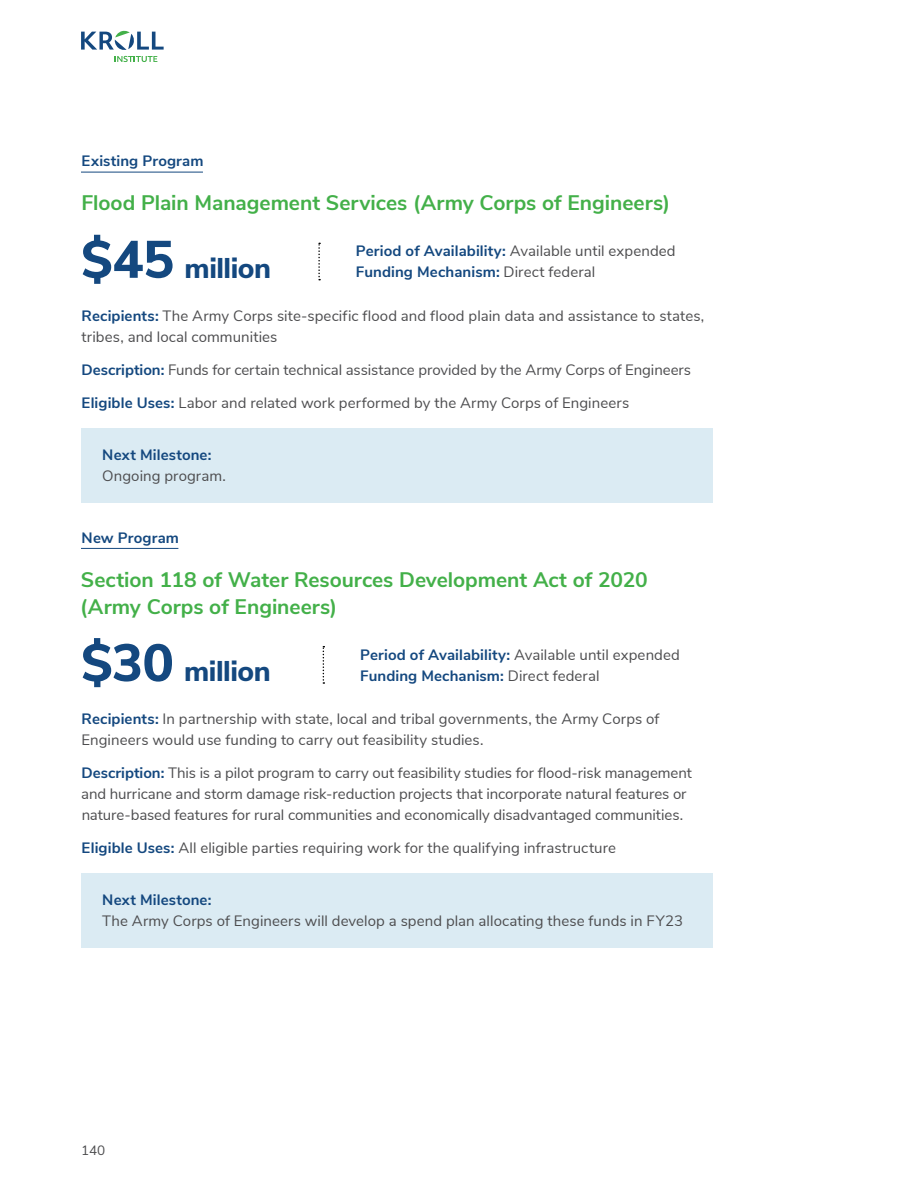
<style>
.page{position:relative;width:918px;height:1188px;background:#fff}
.page>*{position:absolute;margin:0;border:0;box-sizing:border-box;transform-origin:0 0}
.t1{font:800 28.5px "Nunito Sans";letter-spacing:-.015em;color:#14487f}
.t2{font:700 21px/27px "Nunito Sans";color:#43b049}
.t3{font:15px/21px "Nunito Sans";letter-spacing:.005em;color:#4d4d4f}
.t4{font:700 15px/21px "Nunito Sans";letter-spacing:.01em;color:#14487f}
.t5{font:13.5px "Nunito Sans";color:#4d4d4f}
.s1{font-size:52.5px}
.s2{font-weight:400;color:#4d4d4f}
.s3{font-weight:700;color:#14487f}
</style>
<div class="page">
<hr style="left:81px;top:172px;width:122px;height:1px;background:#14487f">
<hr style="left:81px;top:548px;width:97px;height:1px;background:#14487f">
<svg style="left:318px;top:243px;width:2px;height:37px"></svg>
<div style="left:81px;top:428px;width:632px;height:74px;background:#dbebf3"></div>
<svg style="left:323px;top:646px;width:1px;height:38px"></svg>
<div style="left:81px;top:874px;width:632px;height:74px;background:#dbebf3"></div>
<svg style="left:81px;top:30px;width:83px;height:32px"></svg>
<p class="t4" style="left:82px;top:150px;width:123px">Existing Program</p>
<h2 class="t2" style="left:81px;top:188px;width:590px">Flood Plain Management Services (Army Corps of Engineers)</h2>
<h1 class="t1" style="left:81px;top:247px;width:192px"><span class="s1">$45</span> million</h1>
<p class="t4" style="left:356px;top:240px;width:321px">Period of Availability: <span class="s2">Available until expended<br></span>Funding Mechanism: <span class="s2">Direct federal</span></p>
<p class="t3" style="left:82px;top:304px;width:624px"><span class="s3">Recipients:</span> The Army Corps site-specific flood and flood plain data and assistance to states, tribes, and local communities</p>
<p class="t3" style="left:82px;top:358px;width:611px"><span class="s3">Description:</span> Funds for certain technical assistance provided by the Army Corps of Engineers</p>
<p class="t3" style="left:82px;top:391px;width:549px"><span class="s3">Eligible Uses:</span> Labor and related work performed by the Army Corps of Engineers</p>
<p class="t4" style="left:102px;top:444px;width:111px">Next Milestone:</p>
<p class="t3" style="left:102px;top:464px;width:125px">Ongoing program.</p>
<p class="t4" style="left:82px;top:526px;width:99px">New Program</p>
<h2 class="t2" style="left:80px;top:564px;width:569px">Section 118 of Water Resources Development Act of 2020 (Army Corps of Engineers)</h2>
<h1 class="t1" style="left:81px;top:650px;width:191px"><span class="s1">$30</span> million</h1>
<p class="t4" style="left:360px;top:643px;width:321px">Period of Availability: <span class="s2">Available until expended<br></span>Funding Mechanism: <span class="s2">Direct federal</span></p>
<p class="t3" style="left:81px;top:708px;width:579px"><span class="s3">Recipients:</span> In partnership with state, local and tribal governments, the Army Corps of<br>Engineers would use funding to carry out feasibility studies.</p>
<p class="t3" style="left:81px;top:762px;width:612px"><span class="s3">Description:</span> This is a pilot program to carry out feasibility studies for flood-risk management and hurricane and storm damage risk-reduction projects that incorporate natural features or nature-based features for rural communities and economically disadvantaged communities.</p>
<p class="t3" style="left:82px;top:837px;width:536px"><span class="s3">Eligible Uses:</span> All eligible parties requiring work for the qualifying infrastructure</p>
<p class="t4" style="left:102px;top:889px;width:111px">Next Milestone:</p>
<p class="t3" style="left:102px;top:910px;width:582px">The Army Corps of Engineers will develop a spend plan allocating these funds in FY23</p>
<p class="t5" style="left:81px;top:1141px;width:26px">140</p>
</div>
